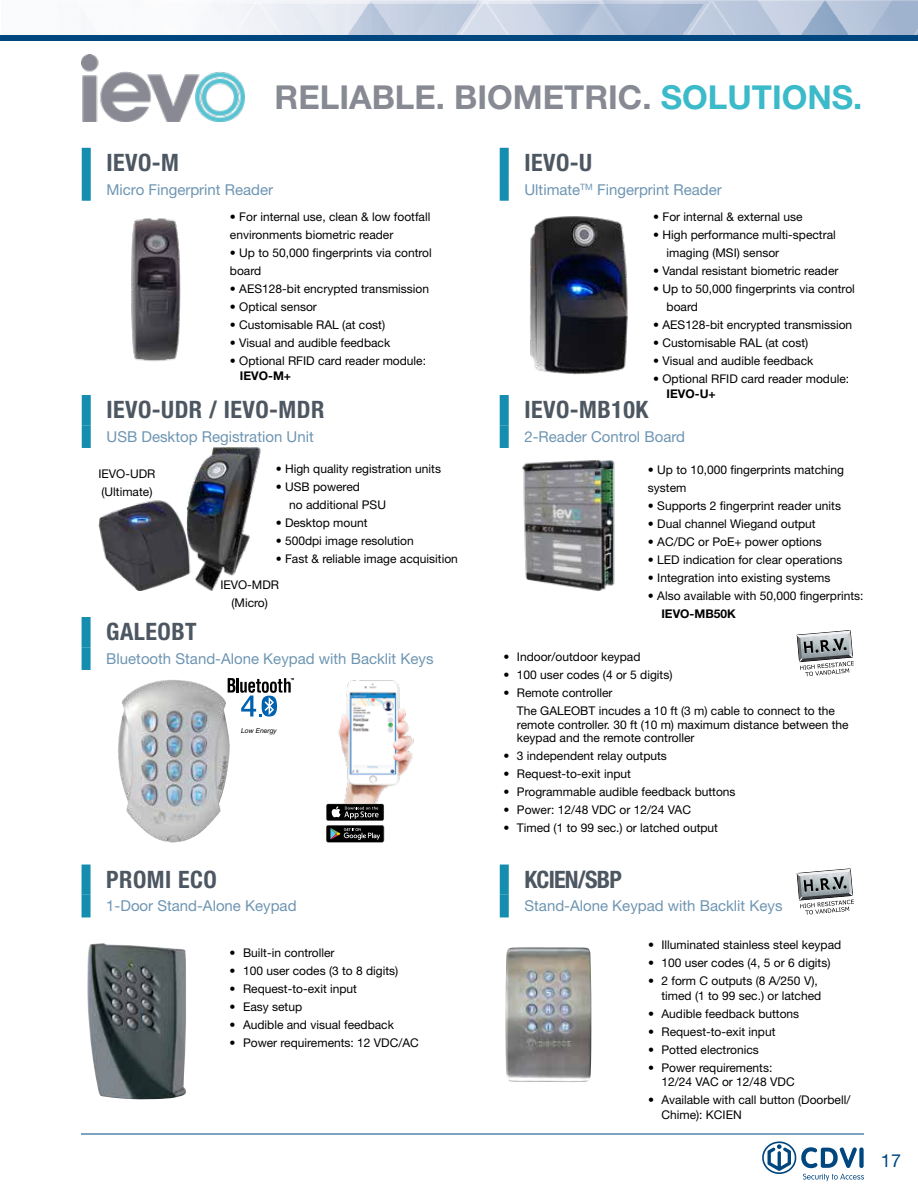
<style>
.page{position:relative;width:918px;height:1188px;background:#fff}
.page>*{position:absolute;margin:0;border:0;box-sizing:border-box;transform-origin:0 0}
.t1{font:700 33px "Helvetica Neue LT Std";color:#878993}
.t2{font:700 condensed 24px "Helvetica Neue LT Std";letter-spacing:.02em;color:#4d5762}
.t3{font:700 condensed 24px "Helvetica Neue LT Std";letter-spacing:-.03em;color:#4d5762}
.t4{font:18px "Helvetica Neue LT Std";color:#00467f}
.t5{font:15px "Helvetica Neue LT Std";color:#6e95b2}
.t6{font:12px/18px "Helvetica Neue LT Std";color:#000}
.t7{font:700 12px "Helvetica Neue LT Std";color:#000}
.t8{font:italic 6.75px "Helvetica Neue LT Std";color:#000}
.s1{color:#3bbaca}
</style>
<div class="page">
<hr style="left:81px;top:1134px;width:783px;height:1px;background:#00467f">
<svg style="left:762px;top:1141px;width:102px;height:40px"></svg>
<div style="left:859px;top:1147px;width:5px;height:21px;background:#00467f;border-radius:2px"></div>
<img style="left:87px;top:943px;width:99px;height:156px">
<img style="left:505px;top:947px;width:87px;height:135px">
<img style="left:326px;top:680px;width:88px;height:141px">
<img style="left:118px;top:680px;width:112px;height:163px">
<img style="left:213px;top:0;width:705px;height:35px">
<div style="left:0;top:35px;width:918px;height:5px;background:#00467f"></div>
<div style="left:82px;top:865px;width:9px;height:30px;background:#158daf"></div>
<div style="left:82px;top:895px;width:9px;height:22px;background:#158daf"></div>
<div style="left:500px;top:148px;width:9px;height:30px;background:#158daf"></div>
<div style="left:500px;top:178px;width:9px;height:23px;background:#158daf"></div>
<div style="left:82px;top:148px;width:9px;height:30px;background:#158daf"></div>
<div style="left:82px;top:178px;width:9px;height:23px;background:#158daf"></div>
<div style="left:500px;top:395px;width:9px;height:30px;background:#158daf"></div>
<div style="left:500px;top:425px;width:9px;height:23px;background:#158daf"></div>
<div style="left:82px;top:395px;width:9px;height:30px;background:#158daf"></div>
<div style="left:82px;top:425px;width:9px;height:23px;background:#158daf"></div>
<div style="left:500px;top:865px;width:9px;height:30px;background:#158daf"></div>
<div style="left:500px;top:895px;width:9px;height:22px;background:#158daf"></div>
<div style="left:82px;top:617px;width:9px;height:30px;background:#158daf"></div>
<div style="left:82px;top:647px;width:9px;height:23px;background:#158daf"></div>
<svg style="left:797px;top:868px;width:57px;height:47px"></svg>
<svg style="left:797px;top:630px;width:57px;height:46px"></svg>
<svg style="left:228px;top:678px;width:66px;height:39px"></svg>
<div style="left:326px;top:804px;width:58px;height:17px;background:#5e5f60;border-radius:2px"></div>
<div style="left:327px;top:804px;width:57px;height:16px;background:#000;border-radius:2px"></div>
<svg style="left:331px;top:806px;width:48px;height:13px"></svg>
<svg style="left:326px;top:825px;width:55px;height:17px"></svg>
<img style="left:381px;top:825px;width:3px;height:17px">
<img style="left:82px;top:54px;width:162px;height:67px">
<img style="left:530px;top:216px;width:98px;height:159px">
<img style="left:81px;top:446px;width:180px;height:144px">
<img style="left:522px;top:460px;width:93px;height:131px">
<img style="left:131px;top:218px;width:50px;height:144px">
<h1 class="t1" style="left:275px;top:76px;width:589px">RELIABLE. BIOMETRIC. <span class="s1">SOLUTIONS.</span></h1>
<h2 class="t2" style="left:107px;top:148px;width:74px">IEVO-M</h2>
<p class="t5" style="left:107px;top:180px;width:168px">Micro Fingerprint Reader</p>
<p class="t6" style="left:230px;top:208px;width:202px">• For internal use, clean &amp; low footfall environments biometric reader</p>
<p class="t6" style="left:230px;top:244px;width:203px">• Up to 50,000 fingerprints via control board</p>
<p class="t6" style="left:230px;top:280px;width:201px">• AES128-bit encrypted transmission</p>
<p class="t6" style="left:230px;top:298px;width:88px">• Optical sensor</p>
<p class="t6" style="left:230px;top:316px;width:157px">• Customisable RAL (at cost)</p>
<p class="t6" style="left:230px;top:334px;width:162px">• Visual and audible feedback</p>
<p class="t6" style="left:230px;top:352px;width:198px">• Optional RFID card reader module:</p>
<p class="t7" style="left:240px;top:368px;width:53px">IEVO-M+</p>
<h2 class="t2" style="left:107px;top:395px;width:219px">IEVO-UDR / IEVO-MDR</h2>
<p class="t5" style="left:107px;top:428px;width:209px">USB Desktop Registration Unit</p>
<p class="t6" style="left:99px;top:465px;width:58px">IEVO-UDR (Ultimate)</p>
<p class="t6" style="left:276px;top:459px;width:167px">• High quality registration units</p>
<p class="t6" style="left:289px;top:477px;width:98px;text-indent:-14px">• USB powered<br>no additional PSU</p>
<p class="t6" style="left:276px;top:513px;width:93px">• Desktop mount</p>
<p class="t6" style="left:276px;top:531px;width:140px">• 500dpi image resolution</p>
<p class="t6" style="left:276px;top:549px;width:184px">• Fast &amp; reliable image acquisition</p>
<p class="t6" style="left:220px;top:576px;width:60px;text-align:center">IEVO-MDR (Micro)</p>
<h2 class="t2" style="left:106px;top:617px;width:92px">GALEOBT</h2>
<p class="t5" style="left:106px;top:650px;width:329px">Bluetooth Stand-Alone Keypad with Backlit Keys</p>
<p class="t8" style="left:241px;top:726px;width:37px">Low Energy</p>
<h2 class="t2" style="left:106px;top:865px;width:112px">PROMI ECO</h2>
<p class="t5" style="left:106px;top:897px;width:192px">1-Door Stand-Alone Keypad</p>
<p class="t6" style="left:230px;top:944px;width:107px">• Built-in controller</p>
<p class="t6" style="left:230px;top:962px;width:170px">• 100 user codes (3 to 8 digits)</p>
<p class="t6" style="left:230px;top:980px;width:129px">• Request-to-exit input</p>
<p class="t6" style="left:230px;top:998px;width:74px">• Easy setup</p>
<p class="t6" style="left:230px;top:1016px;width:166px">• Audible and visual feedback</p>
<p class="t6" style="left:230px;top:1034px;width:191px">• Power requirements: 12 VDC/AC</p>
<h2 class="t2" style="left:524px;top:148px;width:69px">IEVO-U</h2>
<p class="t5" style="left:524px;top:180px;width:199px">Ultimate<sup>TM</sup> Fingerprint Reader</p>
<p class="t6" style="left:653px;top:208px;width:151px">• For internal &amp; external use</p>
<p class="t6" style="left:667px;top:226px;width:171px;text-indent:-14px">• High performance multi-spectral imaging (MSI) sensor</p>
<p class="t6" style="left:653px;top:262px;width:187px">• Vandal resistant biometric reader</p>
<p class="t6" style="left:667px;top:280px;width:190px;text-indent:-14px">• Up to 50,000 fingerprints via control board</p>
<p class="t6" style="left:653px;top:316px;width:201px">• AES128-bit encrypted transmission</p>
<p class="t6" style="left:653px;top:334px;width:157px">• Customisable RAL (at cost)</p>
<p class="t6" style="left:653px;top:352px;width:162px">• Visual and audible feedback</p>
<p class="t6" style="left:653px;top:370px;width:198px">• Optional RFID card reader module:</p>
<p class="t7" style="left:667px;top:386px;width:51px">IEVO-U+</p>
<h2 class="t2" style="left:524px;top:395px;width:125px">IEVO-MB10K</h2>
<p class="t5" style="left:524px;top:428px;width:162px">2-Reader Control Board</p>
<p class="t6" style="left:648px;top:461px;width:198px">• Up to 10,000 fingerprints matching system</p>
<p class="t6" style="left:648px;top:497px;width:195px">• Supports 2 fingerprint reader units</p>
<p class="t6" style="left:648px;top:515px;width:169px">• Dual channel Wiegand output</p>
<p class="t6" style="left:648px;top:533px;width:175px">• AC/DC or PoE+ power options</p>
<p class="t6" style="left:648px;top:551px;width:196px">• LED indication for clear operations</p>
<p class="t6" style="left:648px;top:569px;width:184px">• Integration into existing systems</p>
<p class="t6" style="left:648px;top:587px;width:217px">• Also available with 50,000 fingerprints:</p>
<p class="t7" style="left:661px;top:607px;width:76px">IEVO-MB50K</p>
<p class="t6" style="left:503px;top:648px;width:139px">• Indoor/outdoor keypad</p>
<p class="t6" style="left:503px;top:666px;width:171px">• 100 user codes (4 or 5 digits)</p>
<p class="t6" style="left:517px;top:684px;width:320px;text-indent:-14px">• Remote controller<br>The GALEOBT incudes a 10 ft (3 m) cable to connect to the</p>
<p class="t6" style="left:517px;top:718px;width:333px;line-height:13.5px">remote controller. 30 ft (10 m) maximum distance between the keypad and the remote controller</p>
<p class="t6" style="left:503px;top:747px;width:165px">• 3 independent relay outputs</p>
<p class="t6" style="left:503px;top:765px;width:129px">• Request-to-exit input</p>
<p class="t6" style="left:503px;top:783px;width:234px">• Programmable audible feedback buttons</p>
<p class="t6" style="left:503px;top:801px;width:189px">• Power: 12/48 VDC or 12/24 VAC</p>
<p class="t6" style="left:503px;top:819px;width:216px">• Timed (1 to 99 sec.) or latched output</p>
<h2 class="t3" style="left:525px;top:865px;width:99px">KCIEN/SBP</h2>
<p class="t5" style="left:525px;top:897px;width:260px">Stand-Alone Keypad with Backlit Keys</p>
<p class="t6" style="left:648px;top:936px;width:195px">• Illuminated stainless steel keypad</p>
<p class="t6" style="left:648px;top:954px;width:184px">• 100 user codes (4, 5 or 6 digits)</p>
<p class="t6" style="left:648px;top:974px;width:175px;line-height:14.4px;text-align:right">• 2 form C outputs (8 A/250 V), timed (1 to 99 sec.) or latched</p>
<p class="t6" style="left:648px;top:1004px;width:153px">• Audible feedback buttons</p>
<p class="t6" style="left:648px;top:1022px;width:129px">• Request-to-exit input</p>
<p class="t6" style="left:648px;top:1040px;width:112px">• Potted electronics</p>
<p class="t6" style="left:662px;top:1060px;width:135px;line-height:14.4px;text-indent:-14px">• Power requirements:<br>12/24 VAC or 12/48 VDC</p>
<p class="t6" style="left:662px;top:1093px;width:190px;line-height:14.4px;text-indent:-14px">• Available with call button (Doorbell/<br>Chime): KCIEN</p>
<h3 class="t4" style="left:881px;top:1150px;width:22px">17</h3>
</div>
